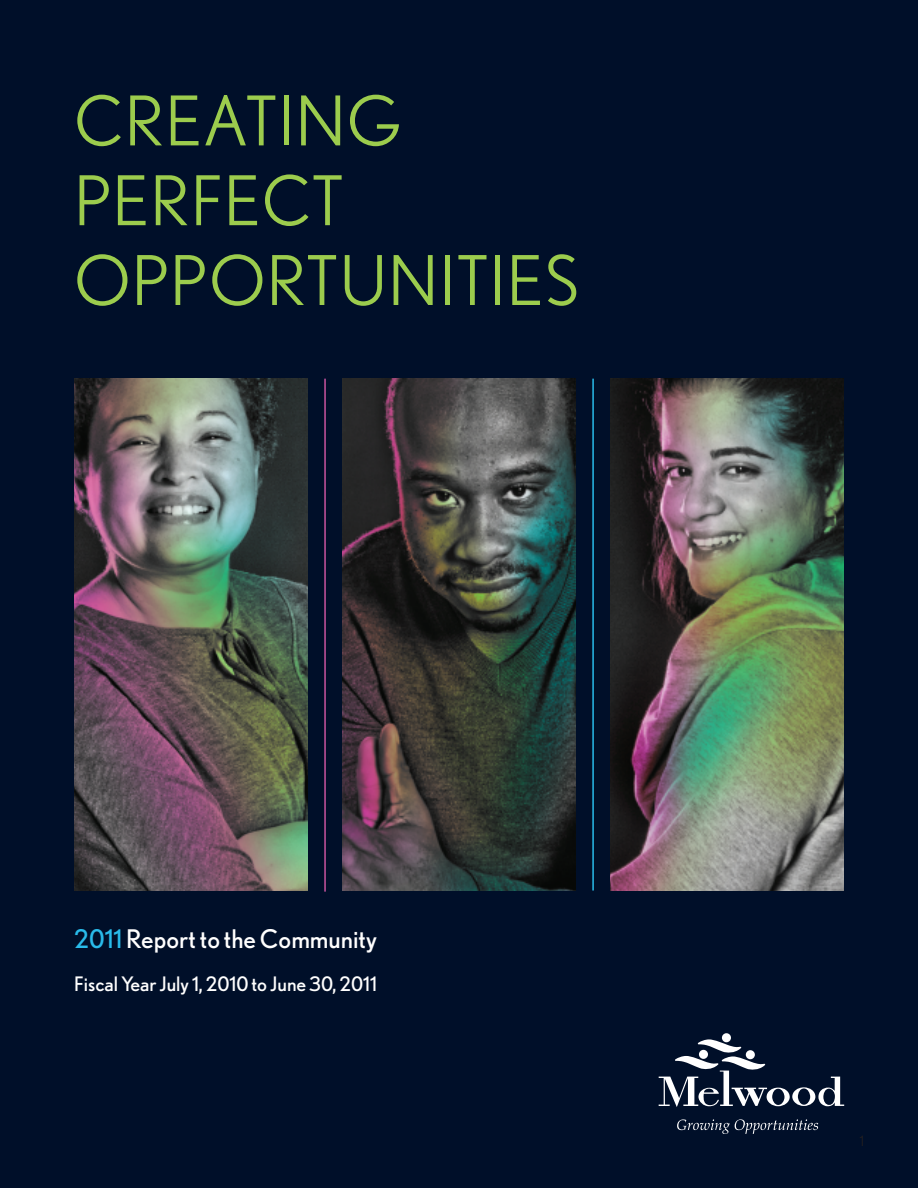
<style>
.page{position:relative;width:918px;height:1188px;background:#000f29}
.page>*{position:absolute;margin:0;border:0;box-sizing:border-box;transform-origin:0 0}
.t1{font:68.4px/79.8px "Nobel";letter-spacing:.02em;color:#9ccc4d}
.t2{font:25.65px "Nobel";color:#fff}
.t3{font:19.95px "Nobel";color:#fff}
.P1{font:14.25px "Nobel";color:#231f20}
.s1{color:#29bbea}
</style>
<div class="page">
<hr style="left:324px;top:379px;width:2px;height:513px;background:#c8539f">
<hr style="left:592px;top:379px;width:2px;height:512px;background:#29bbea">
<img style="left:342px;top:379px;width:234px;height:512px">
<img style="left:610px;top:379px;width:234px;height:512px">
<img style="left:74px;top:379px;width:234px;height:512px">
<div style="left:722px;top:1033px;width:9px;height:9px;background:#fff;border-radius:50%"></div>
<svg style="left:659px;top:1039px;width:185px;height:68px"></svg>
<svg style="left:677px;top:1119px;width:141px;height:15px"></svg>
<h1 class="t1" style="left:74px;top:80px;width:506px">CREATING<br>PERFECT<br>OPPORTUNITIES</h1>
<p class="t2" style="left:74px;top:924px;width:304px"><span class="s1">2011</span> Report to the Community</p>
<p class="t3" style="left:74px;top:972px;width:304px">Fiscal Year July 1, 2010 to June 30, 2011</p>
<p class="P1" style="left:860px;top:1132px;width:6px">1</p>
</div>
